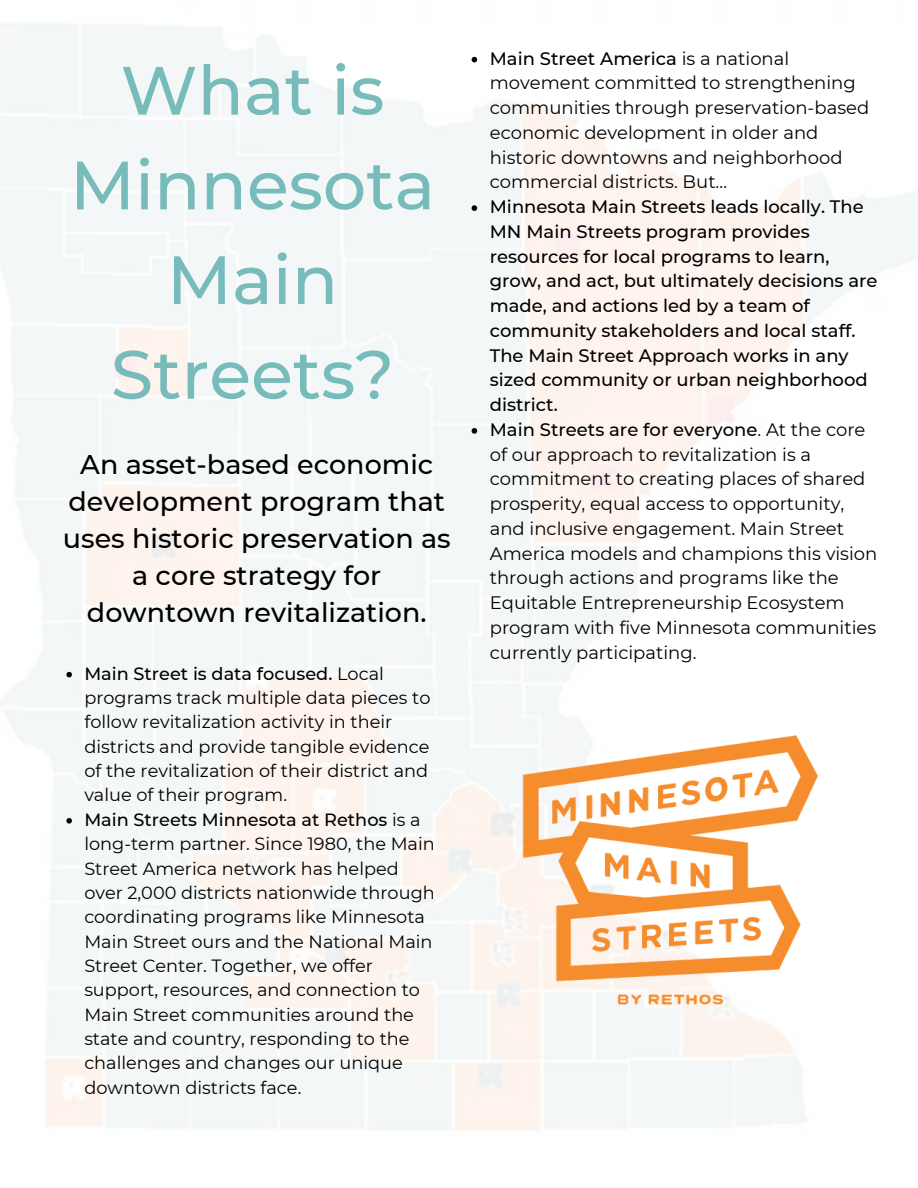
<style>
.page{position:relative;width:918px;height:1188px;background:#fff}
.page>*{position:absolute;margin:0;border:0;box-sizing:border-box;transform-origin:0 0}
.t1{font:500 68.25px/94.7px "Montserrat";color:#7bb;text-align:center}
.t2{font:500 27px/37.2px "Montserrat";color:#000;text-align:center}
.t3{font:18px/24.8px "Montserrat";color:#000}
.t4{font:500 18px/24.8px "Montserrat";color:#000}
.t5{font:17.7px/24.3px "Montserrat";color:#000}
.s1{font-weight:500}
</style>
<div class="page">
<img style="left:506px;top:705px;width:313px;height:330px">
<svg style="left:472px;top:57px;width:5px;height:5px"></svg>
<svg style="left:472px;top:205px;width:5px;height:6px"></svg>
<svg style="left:472px;top:428px;width:5px;height:6px"></svg>
<svg style="left:66px;top:672px;width:6px;height:5px"></svg>
<svg style="left:66px;top:818px;width:6px;height:6px"></svg>
<h2 class="t1" style="left:70px;top:43px;width:367px">What is<br>Minnesota<br>Main<br>Streets?</h2>
<p class="t3" style="left:490px;top:46px;width:381px"><span class="s1">Main Street America</span> is a national movement committed to strengthening communities through preservation-based economic development in older and historic downtowns and neighborhood commercial districts. But…</p>
<p class="t4" style="left:490px;top:194px;width:389px">Minnesota Main Streets leads locally. The MN Main Streets program provides resources for local programs to learn, grow, and act, but ultimately decisions are made, and actions led by a team of community stakeholders and local staff.<br>The Main Street Approach works in any sized community or urban neighborhood district.</p>
<p class="t3" style="left:490px;top:417px;width:389px"><span class="s1">Main Streets are for everyone</span>. At the core of our approach to revitalization is a commitment to creating places of shared prosperity, equal access to opportunity, and inclusive engagement. Main Street America models and champions this vision through actions and programs like the Equitable Entrepreneurship Ecosystem program with five Minnesota communities currently participating.</p>
<p class="t2" style="left:63px;top:446px;width:389px">An asset-based economic development program that uses historic preservation as a core strategy for downtown revitalization.</p>
<p class="t5" style="left:84px;top:661px;width:348px"><span class="s1">Main Street is data focused.</span> Local programs track multiple data pieces to follow revitalization activity in their districts and provide tangible evidence of the revitalization of their district and value of their program.</p>
<p class="t5" style="left:84px;top:807px;width:352px"><span class="s1">Main Streets Minnesota at Rethos</span> is a long-term partner. Since 1980, the Main Street America network has helped over 2,000 districts nationwide through coordinating programs like Minnesota Main Street ours and the National Main Street Center. Together, we offer support, resources, and connection to Main Street communities around the state and country, responding to the challenges and changes our unique downtown districts face.</p>
</div>
